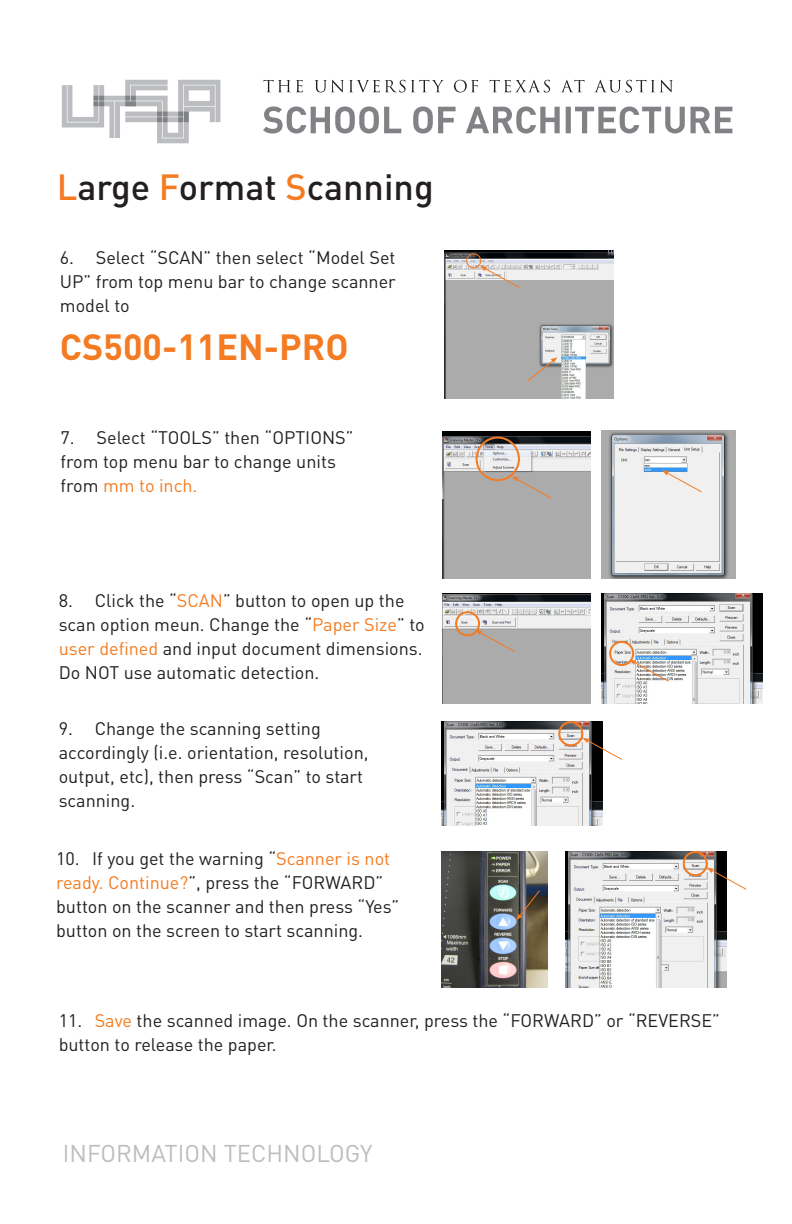
<style>
.page{position:relative;width:792px;height:1224px;background:#fff}
.page>*{position:absolute;margin:0;border:0;box-sizing:border-box;transform-origin:0 0}
.t1{font:500 36px "DIN Pro";color:#231f20}
.t2{font:700 36px "DIN Pro";color:#f47b21}
.t3{font:24px "DIN Pro";color:#bcbdc0}
.t4{font:18px/24px "DIN Pro";color:#231f20}
.s1{color:#f47b21}
</style>
<div class="page">
<svg style="left:263px;top:106px;width:469px;height:28px"></svg>
<svg style="left:263px;top:80px;width:410px;height:12px"></svg>
<svg style="left:62px;top:80px;width:158px;height:63px"></svg>
<img style="left:442px;top:431px;width:149px;height:148px">
<img style="left:442px;top:593px;width:149px;height:110px">
<div style="left:476px;top:437px;width:44px;height:44px;border:2px solid #f47b21;border-radius:50%"></div>
<div style="left:455px;top:611px;width:25px;height:25px;border:2px solid #f47b21;border-radius:50%"></div>
<svg style="left:512px;top:476px;width:41px;height:23px"></svg>
<svg style="left:475px;top:630px;width:41px;height:23px"></svg>
<img style="left:602px;top:430px;width:134px;height:148px">
<img style="left:601px;top:593px;width:161px;height:110px">
<svg style="left:662px;top:470px;width:41px;height:23px"></svg>
<img style="left:445px;top:250px;width:168px;height:149px">
<div style="left:466px;top:253px;width:15px;height:15px;border:1px solid #f47b21;border-radius:50%"></div>
<svg style="left:526px;top:357px;width:31px;height:25px"></svg>
<svg style="left:480px;top:266px;width:41px;height:23px"></svg>
<img style="left:441px;top:722px;width:161px;height:103px">
<div style="left:558px;top:721px;width:25px;height:25px;border:2px solid #f47b21;border-radius:50%"></div>
<svg style="left:582px;top:738px;width:40px;height:23px"></svg>
<img style="left:441px;top:851px;width:107px;height:136px">
<svg style="left:516px;top:889px;width:25px;height:31px"></svg>
<img style="left:566px;top:852px;width:161px;height:135px">
<div style="left:683px;top:851px;width:25px;height:25px;border:2px solid #f47b21;border-radius:50%"></div>
<svg style="left:707px;top:868px;width:40px;height:23px"></svg>
<div style="left:609px;top:641px;width:25px;height:25px;border:2px solid #f47b21;border-radius:50%"></div>
<svg style="left:629px;top:660px;width:41px;height:23px"></svg>
<p class="t1" style="left:57px;top:162px;width:379px"><span class="s1">L</span>arge <span class="s1">F</span>ormat <span class="s1">S</span>canning</p>
<p class="t4" style="left:60px;top:245px;width:337px;text-align:justify">6. Select “SCAN” then select “Model Set UP” from top menu bar to change scanner model to</p>
<p class="t2" style="left:60px;top:322px;width:290px">CS500-11EN-PRO</p>
<p class="t4" style="left:61px;top:425px;width:295px">7. Select “TOOLS” then “OPTIONS” from top menu bar to change units from <span class="s1">mm to inch.</span></p>
<p class="t4" style="left:59px;top:588px;width:368px">8. Click the “<span class="s1">SCAN</span>” button to open up the scan option meun. Change the “<span class="s1">Paper Size</span>” to <span class="s1">user defined</span> and input document dimensions.<br>Do NOT use automatic detection.</p>
<p class="t4" style="left:59px;top:716px;width:311px">9. Change the scanning setting accordingly (i.e. orientation, resolution, output, etc), then press “Scan” to start scanning.</p>
<p class="t4" style="left:56px;top:846px;width:345px">10. If you get the warning “<span class="s1">Scanner is not ready. Continue?</span>”, press the “FORWARD” button on the scanner and then press “Yes” button on the screen to start scanning.</p>
<p class="t4" style="left:59px;top:1008px;width:663px">11. <span class="s1">Save</span> the scanned image. On the scanner, press the “FORWARD” or “REVERSE” button to release the paper.</p>
<h2 class="t3" style="left:63px;top:1137px;width:311px">INFORMATION TECHNOLOGY</h2>
</div>
